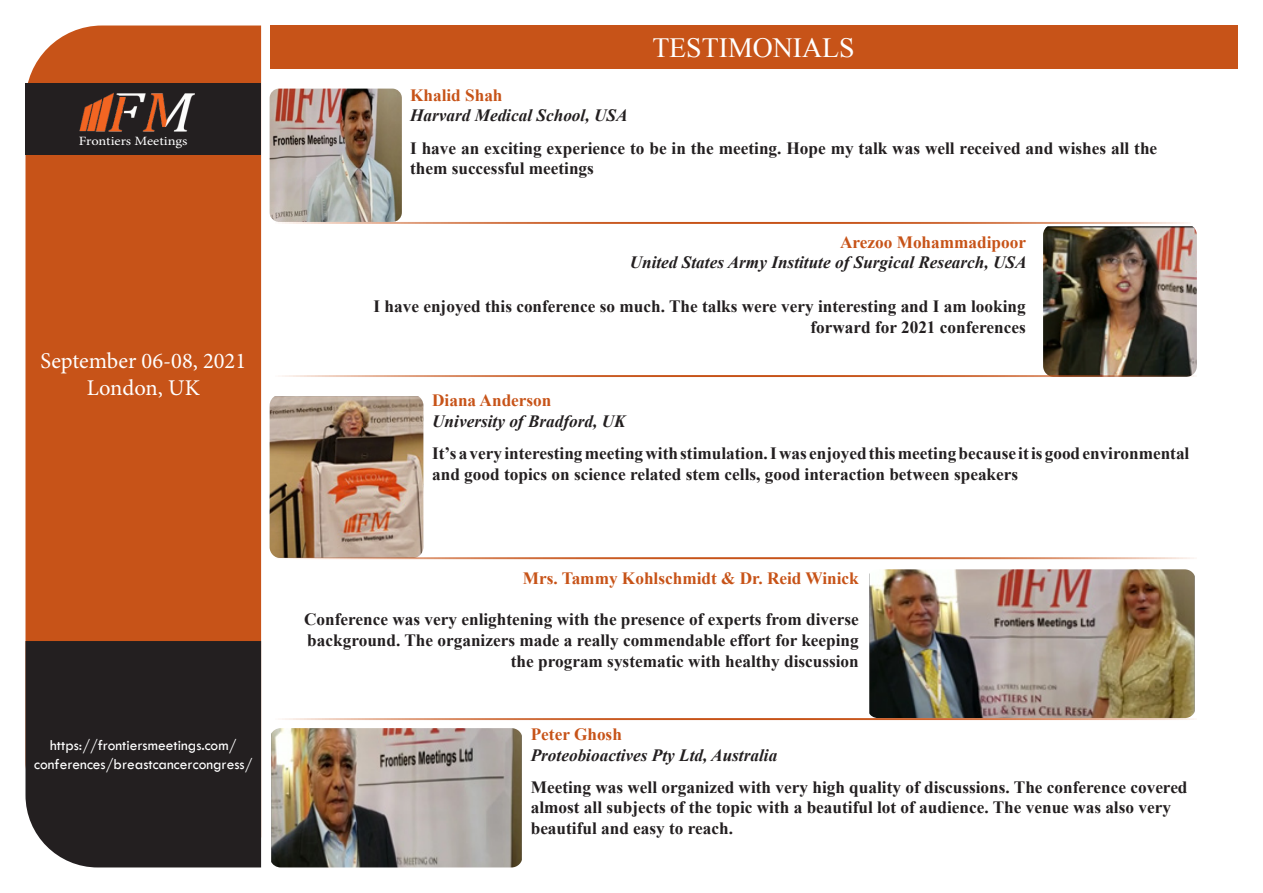
<style>
.page{position:relative;width:1263px;height:893px;background:#fff}
.page>*{position:absolute;margin:0;border:0;box-sizing:border-box;transform-origin:0 0}
.t1{font:27.75px "Times New Roman";color:#fff}
.t2{font:22.5px "Minion Pro";color:#fff}
.t3{font:700 17.25px/20.7px "Times New Roman";color:#231f20}
.t4{font:italic 700 17.25px "Times New Roman";color:#231f20}
.t5{font:700 17.25px "Times New Roman";color:#c75318}
.t6{font:15.45px "Tw Cen";color:#fff}
.t7{font:12.75px "Minion Pro";color:#fff;scale:1.14 1}
</style>
<div class="page">
<div style="left:270px;top:26px;width:967px;height:43px;background:#c75318"></div>
<img style="left:270px;top:89px;width:132px;height:133px">
<img style="left:270px;top:396px;width:153px;height:161px">
<img style="left:271px;top:728px;width:251px;height:139px">
<img style="left:869px;top:569px;width:326px;height:149px">
<img style="left:1043px;top:226px;width:154px;height:149px">
<hr style="left:270px;top:222px;width:921px;height:2px;background:#c75318">
<hr style="left:270px;top:375px;width:927px;height:2px;background:#c75318">
<hr style="left:270px;top:557px;width:927px;height:2px;background:#c75318">
<hr style="left:270px;top:718px;width:927px;height:2px;background:#c75318">
<div style="left:25px;top:26px;width:236px;height:777px;background:#c75318"></div>
<div style="left:26px;top:83px;width:235px;height:72px;background:#231f20"></div>
<div style="left:26px;top:641px;width:235px;height:226px;background:#231f20"></div>
<img style="left:79px;top:93px;width:116px;height:39px">
<p class="t7" style="left:79px;top:132px;width:97px">Frontiers Meetings</p>
<p class="t2" style="left:40px;top:346px;width:207px">September 06-08, 2021</p>
<p class="t2" style="left:87px;top:373px;width:115px">London, UK</p>
<p class="t6" style="left:50px;top:736px;width:188px">https://frontiersmeetings.com/</p>
<p class="t6" style="left:34px;top:755px;width:220px">conferences/breastcancercongress/</p>
<p class="t5" style="left:410px;top:83px;width:94px">Khalid Shah</p>
<p class="t4" style="left:410px;top:103px;width:219px">Harvard Medical School, USA</p>
<p class="t1" style="left:652px;top:29px;width:204px">TESTIMONIALS</p>
<p class="t3" style="left:410px;top:137px;width:749px">I have an exciting experience to be in the meeting. Hope my talk was well received and wishes all the them successful meetings</p>
<p class="t5" style="left:840px;top:230px;width:188px">Arezoo Mohammadipoor</p>
<p class="t4" style="left:630px;top:250px;width:399px">United States Army Institute of Surgical Research, USA</p>
<p class="t3" style="left:374px;top:296px;width:654px;text-align:right">I have enjoyed this conference so much. The talks were very interesting and I am looking forward for 2021 conferences</p>
<p class="t5" style="left:432px;top:389px;width:121px">Diana Anderson</p>
<p class="t4" style="left:432px;top:409px;width:195px">University of Bradford, UK</p>
<p class="t3" style="left:432px;top:442px;width:759px">It’s a very interesting meeting with stimulation. I was enjoyed this meeting because it is good environmental and good topics on science related stem cells, good interaction between speakers</p>
<p class="t5" style="left:523px;top:566px;width:338px">Mrs. Tammy Kohlschmidt &amp; Dr. Reid Winick</p>
<p class="t3" style="left:304px;top:609px;width:556px;text-align:right">Conference was very enlightening with the presence of experts from diverse background. The organizers made a really commendable effort for keeping the program systematic with healthy discussion</p>
<p class="t5" style="left:531px;top:722px;width:93px">Peter Ghosh</p>
<p class="t4" style="left:531px;top:743px;width:248px">Proteobioactives Pty Ltd, Australia</p>
<p class="t3" style="left:531px;top:776px;width:658px">Meeting was well organized with very high quality of discussions. The conference covered almost all subjects of the topic with a beautiful lot of audience. The venue was also very beautiful and easy to reach.</p>
</div>
